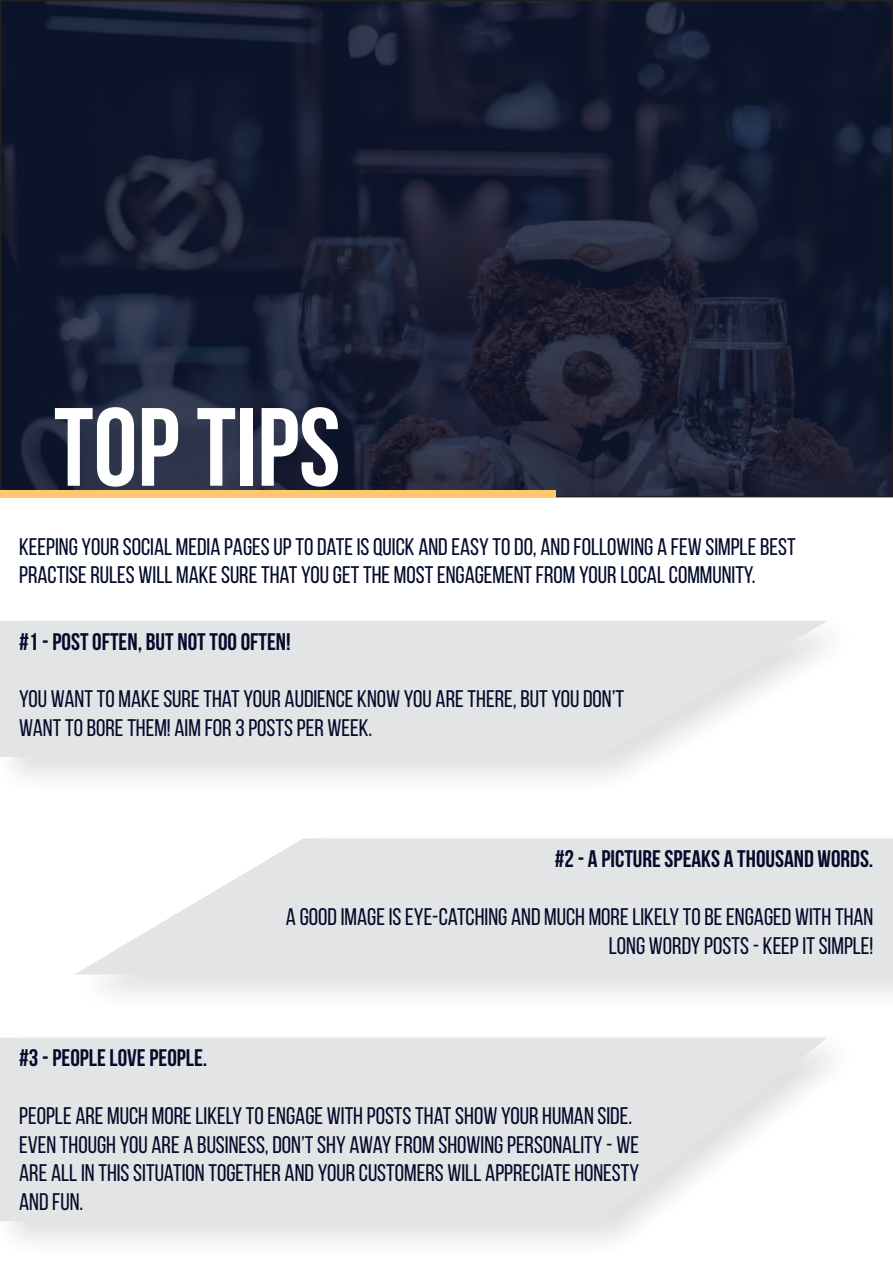
<style>
.page{position:relative;width:893px;height:1263px;background:#fff}
.page>*{position:absolute;margin:0;border:0;box-sizing:border-box;transform-origin:0 0}
.t1{font:700 111px "Bebas Neue";color:#fff}
.t2{font:24px/28.8px "Bebas Neue";color:#030a2b}
.t3{font:700 24px "Bebas Neue";color:#030a2b}
</style>
<div class="page">
<img style="left:3px;top:3px;width:887px;height:491px">
<div style="left:0;top:490px;width:556px;height:7px;background:#ffc76e"></div>
<div style="left:0;top:612px;width:861px;height:184px;background:#231f20;opacity:.75"></div>
<svg style="left:0;top:621px;width:827px;height:136px;background:#e5e6e7"></svg>
<div style="left:71px;top:829px;width:822px;height:185px;background:#231f20;opacity:.75"></div>
<svg style="left:74px;top:838px;width:819px;height:136px;fill:#e3e4e5"></svg>
<div style="left:0;top:1029px;width:862px;height:231px;background:#231f20;opacity:.75"></div>
<svg style="left:0;top:1037px;width:827px;height:184px;background:#e5e6e7"></svg>
<p class="t1" style="left:54px;top:386px;width:288px">TOP TIPS</p>
<p class="t2" style="left:19px;top:532px;width:778px">KEEPING YOUR SOCIAL MEDIA PAGES UP TO DATE IS QUICK AND EASY TO DO, AND FOLLOWING A FEW SIMPLE BEST<br>PRACTISE RULES WILL MAKE SURE THAT YOU GET THE MOST ENGAGEMENT FROM YOUR LOCAL COMMUNITY.</p>
<p class="t3" style="left:19px;top:628px;width:273px">#1 - POST OFTEN, BUT NOT TOO OFTEN!</p>
<p class="t2" style="left:19px;top:684px;width:607px">YOU WANT TO MAKE SURE THAT YOUR AUDIENCE KNOW YOU ARE THERE, BUT YOU DON’T<br>WANT TO BORE THEM! AIM FOR 3 POSTS PER WEEK.</p>
<p class="t3" style="left:555px;top:846px;width:320px">#2 - A PICTURE SPEAKS A THOUSAND WORDS.</p>
<p class="t3" style="left:19px;top:1045px;width:190px">#3 - PEOPLE LOVE PEOPLE.</p>
<p class="t2" style="left:286px;top:902px;width:589px">A GOOD IMAGE IS EYE-CATCHING AND MUCH MORE LIKELY TO BE ENGAGED WITH THAN</p>
<p class="t2" style="left:609px;top:930px;width:266px">LONG WORDY POSTS - KEEP IT SIMPLE!</p>
<p class="t2" style="left:19px;top:1101px;width:614px">PEOPLE ARE MUCH MORE LIKELY TO ENGAGE WITH POSTS THAT SHOW YOUR HUMAN SIDE.</p>
<p class="t2" style="left:19px;top:1130px;width:622px;text-align:justify">EVEN THOUGH YOU ARE A BUSINESS, DON’T SHY AWAY FROM SHOWING PERSONALITY - WE ARE ALL IN THIS SITUATION TOGETHER AND YOUR CUSTOMERS WILL APPRECIATE HONESTY AND FUN.</p>
</div>
